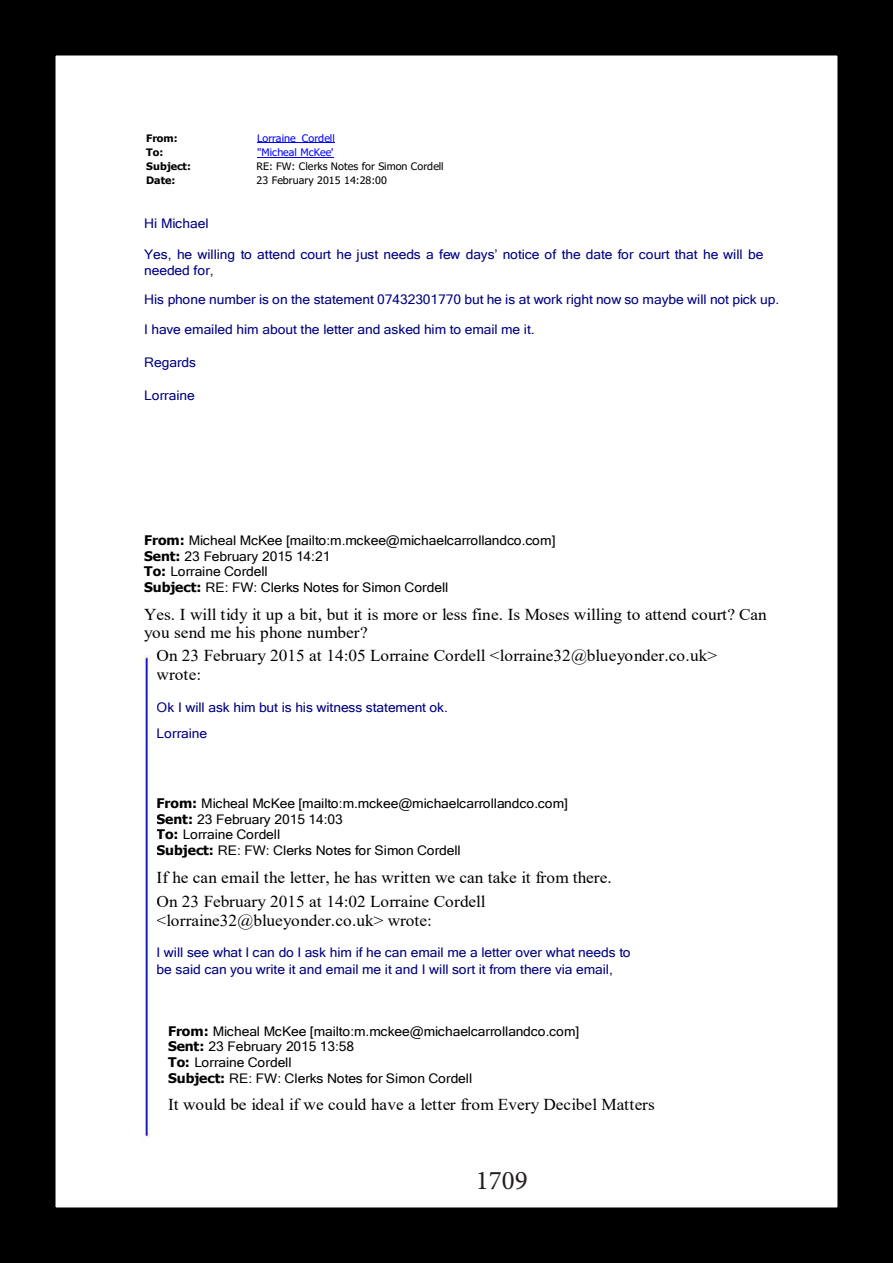
<style>
.page{position:relative;width:893px;height:1263px;background:#fff}
.page>*{position:absolute;margin:0;border:0;box-sizing:border-box;transform-origin:0 0}
.t1{font:27px "Minion Pro";color:#231f20}
.t2{font:16.5px/18.9px "Times New Roman";color:#000;scale:1.04 1}
.t3{font:13.2px/16.5px "Microsoft Sans Serif";letter-spacing:-.005em;color:#000080;scale:1.04 1}
.t4{font:13.2px/15.6px "Microsoft Sans Serif";letter-spacing:-.005em;color:#000;scale:1.04 1}
.t5{font:10.2px "Tahoma";color:#000;scale:1.04 1}
.t6{font:10.2px/14.5px "Tahoma";letter-spacing:-.005em;color:#00f;scale:1.04 1}
.t7{font:700 10.2px/14.1px "Tahoma";color:#000;scale:1.04 1}
.s1{font-family:"Tahoma";font-weight:700}
</style>
<div class="page">
<hr style="left:257px;top:143px;width:78px;height:1px;background:#00f">
<hr style="left:257px;top:157px;width:77px;height:1px;background:#00f">
<img style="left:139px;top:655px;width:13px;height:489px">
<div style="left:0;top:0;width:893px;height:1263px;border:56px solid #000"></div>
<p class="t7" style="left:146px;top:132px;width:44px">From:<br>To:<br>Subject:</p>
<p class="t6" style="left:257px;top:131px;width:76px">Lorraine Cordell "Micheal McKee'</p>
<p class="t5" style="left:257px;top:160px;width:181px">RE: FW: Clerks Notes for Simon Cordell</p>
<p class="t7" style="left:146px;top:174px;width:30px">Date:</p>
<p class="t5" style="left:257px;top:174px;width:127px">23 February 2015 14:28:00</p>
<p class="t3" style="left:144px;top:215px;width:63px">Hi Michael</p>
<p class="t3" style="left:144px;top:245px;width:597px">Yes, he willing to attend court he just needs a few days’ notice of the date for court that he will be needed for,</p>
<p class="t3" style="left:144px;top:291px;width:612px">His phone number is on the statement 07432301770 but he is at work right now so maybe will not pick up.</p>
<p class="t3" style="left:144px;top:320px;width:377px">I have emailed him about the letter and asked him to email me it.</p>
<p class="t3" style="left:144px;top:353px;width:51px">Regards</p>
<p class="t3" style="left:144px;top:387px;width:50px">Lorraine</p>
<p class="t4" style="left:144px;top:532px;width:397px"><span class="s1">From:</span> Micheal McKee [mailto:m.mckee@michaelcarrollandco.com] <span class="s1">Sent:</span> 23 February 2015 14:21<br><span class="s1">To:</span> Lorraine Cordell<br><span class="s1">Subject:</span> RE: FW: Clerks Notes for Simon Cordell</p>
<p class="t2" style="left:144px;top:604px;width:600px">Yes. I will tidy it up a bit, but it is more or less fine. Is Moses willing to attend court? Can you send me his phone number?</p>
<p class="t2" style="left:157px;top:645px;width:540px">On 23 February 2015 at 14:05 Lorraine Cordell &lt;lorraine32@blueyonder.co.uk&gt; wrote:</p>
<p class="t3" style="left:157px;top:694px;width:282px;line-height:25.8px">Ok I will ask him but is his witness statement ok.<br>Lorraine</p>
<p class="t4" style="left:157px;top:795px;width:397px"><span class="s1">From:</span> Micheal McKee [mailto:m.mckee@michaelcarrollandco.com] <span class="s1">Sent:</span> 23 February 2015 14:03<br><span class="s1">To:</span> Lorraine Cordell<br><span class="s1">Subject:</span> RE: FW: Clerks Notes for Simon Cordell</p>
<p class="t2" style="left:157px;top:864px;width:439px;line-height:24.2px">If he can email the letter, he has written we can take it from there.<br>On 23 February 2015 at 14:02 Lorraine Cordell</p>
<p class="t2" style="left:157px;top:910px;width:266px">&lt;lorraine32@blueyonder.co.uk&gt; wrote:</p>
<p class="t3" style="left:157px;top:943px;width:457px">I will see what I can do I ask him if he can email me a letter over what needs to be said can you write it and email me it and I will sort it from there via email,</p>
<p class="t4" style="left:168px;top:1023px;width:397px"><span class="s1">From:</span> Micheal McKee [mailto:m.mckee@michaelcarrollandco.com] <span class="s1">Sent:</span> 23 February 2015 13:58<br><span class="s1">To:</span> Lorraine Cordell<br><span class="s1">Subject:</span> RE: FW: Clerks Notes for Simon Cordell</p>
<p class="t2" style="left:168px;top:1095px;width:470px">It would be ideal if we could have a letter from Every Decibel Matters</p>
<h1 class="t1" style="left:476px;top:1162px;width:53px">1709</h1>
</div>
